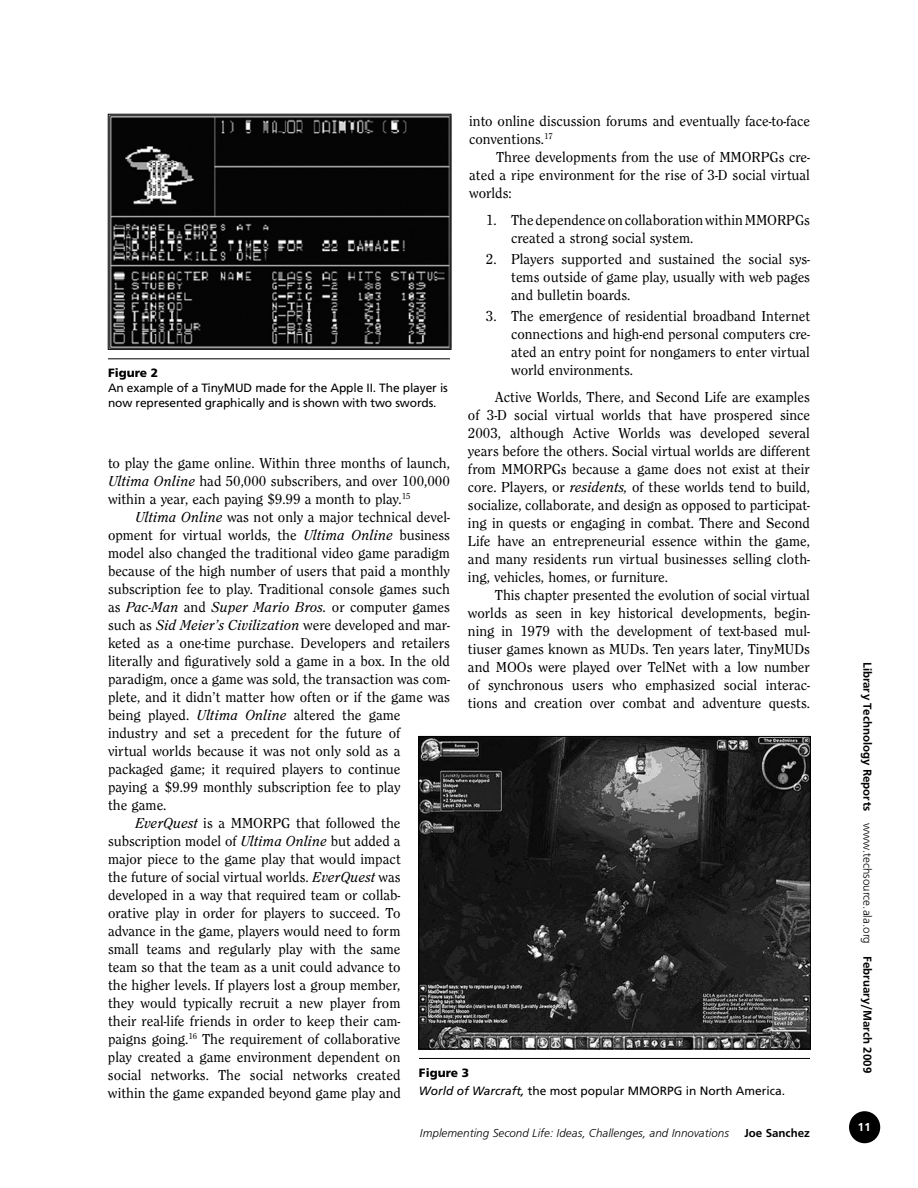
<style>
.page{position:relative;width:918px;height:1188px;background:#fff}
.page>*{position:absolute;margin:0;border:0;box-sizing:border-box;transform-origin:0 0}
.t1{font:15px/18px "Clearface Regular DTC";color:#000;text-align:justify}
.t2{font:15px "Clearface Regular Italic DTC";color:#000}
.t3{font:12px/15px "Frutiger";letter-spacing:-.01em;color:#000}
.t4{font:12px "Frugal Sans Bold DTC";color:#000}
.t5{font:12px "Frugal Sans Light Italic DTC";color:#000}
.t6{font:900 12px "Frutiger";color:#000}
.t7{font:12px "Frugal Sans Bold DTC";color:#fff}
.s1{font-family:"Clearface Regular Italic DTC"}
.s2{font-family:"Clearface Regular DTC"}
.s3{font-weight:900}
.s4{font-style:italic}
.s5{font-family:"Frugal Sans Light DTC"}
</style>
<div class="page">
<div style="left:850px;top:1112px;width:29px;height:31px;background:#000;border-radius:50%"></div>
<div style="left:849px;top:1111px;width:31px;height:32px;border:2px solid #000;border-radius:50%"></div>
<img style="left:110px;top:116px;width:339px;height:232px">
<div style="left:108px;top:114px;width:343px;height:236px;border:1px solid #000"></div>
<img style="left:420px;top:738px;width:389px;height:309px">
<div style="left:418px;top:736px;width:393px;height:313px;border:1px solid #000"></div>
<hr style="left:108px;top:359px;width:342px;height:1px;background:#000">
<hr style="left:419px;top:1058px;width:391px;height:1px;background:#000">
<p class="t1" style="left:469px;top:112px;width:342px">into online discussion forums and eventually face-to-face conventions.<sup>17</sup></p>
<p class="t1" style="left:469px;top:148px;width:342px;text-indent:27px">Three developments from the use of MMORPGs cre&shy;ated a ripe environment for the rise of 3-D social virtual worlds:</p>
<p class="t1" style="left:511px;top:211px;width:300px;text-indent:-25px">1. The dependence on collaboration within MMORPGs created a strong social system.</p>
<p class="t1" style="left:511px;top:250px;width:300px;text-indent:-25px">2. Players supported and sustained the social sys&shy;tems outside of game play, usually with web pages and bulletin boards.</p>
<p class="t1" style="left:511px;top:307px;width:300px;text-indent:-25px">3. The emergence of residential broadband Internet connections and high-end personal computers cre&shy;ated an entry point for nongamers to enter virtual world environments.</p>
<p class="t1" style="left:468px;top:388px;width:344px;text-indent:27px">Active Worlds, There, and Second Life are examples of 3-D social virtual worlds that have prospered since 2003, although Active Worlds was developed several years before the others. Social virtual worlds are different from MMORPGs because a game does not exist at their core. Players, or <span class="s1">residents,</span> of these worlds tend to build, socialize, collaborate, and design as opposed to participat&shy;ing in quests or engaging in combat. There and Second Life have an entrepreneurial essence within the game, and many residents run virtual businesses selling cloth&shy;ing, vehicles, homes, or furniture.</p>
<p class="t1" style="left:468px;top:586px;width:344px;text-indent:27px">This chapter presented the evolution of social virtual worlds as seen in key historical developments, begin&shy;ning in 1979 with the development of text-based mul&shy;tiuser games known as MUDs. Ten years later, TinyMUDs and MOOs were played over TelNet with a low number of synchronous users who emphasized social interac&shy;tions and creation over combat and adventure quests.</p>
<p class="t6" style="left:108px;top:366px;width:52px">Figure 2</p>
<p class="t3" style="left:108px;top:380px;width:341px">An example of a TinyMUD made for the Apple II. The player is now represented graphically and is shown with two swords.</p>
<p class="t1" style="left:108px;top:453px;width:343px">to play the game online. Within three months of launch, <span class="s1">Ultima Online</span> had 50,000 subscribers, and over 100,000 within a year, each paying $9.99 a month to play.<sup>15</sup></p>
<p class="t1" style="left:108px;top:507px;width:344px;text-indent:27px"><span class="s1">Ultima Online</span> was not only a major technical devel&shy;opment for virtual worlds, the <span class="s1">Ultima Online</span> business model also changed the traditional video game paradigm because of the high number of users that paid a monthly subscription fee to play. Traditional console games such</p>
<p class="t2" style="left:108px;top:598px;width:344px"><span class="s2">as</span> Pac-Man <span class="s2">and</span> Super Mario Bros. <span class="s2">or computer games</span></p>
<p class="t1" style="left:108px;top:615px;width:344px">such as <span class="s1">Sid Meier’s Civilization</span> were developed and mar-</p>
<p class="t1" style="left:108px;top:633px;width:343px">keted as a one-time purchase. Developers and retailers</p>
<p class="t1" style="left:108px;top:651px;width:343px">literally and figuratively sold a game in a box. In the old</p>
<p class="t1" style="left:108px;top:669px;width:343px">paradigm, once a game was sold, the transaction was com-</p>
<p class="t1" style="left:108px;top:687px;width:344px">plete, and it didn’t matter how often or if the game was</p>
<p class="t1" style="left:108px;top:705px;width:294px">being played. <span class="s1">Ultima Online</span> altered the game</p>
<p class="t1" style="left:108px;top:723px;width:294px">industry and set a precedent for the future of</p>
<p class="t1" style="left:108px;top:741px;width:294px">virtual worlds because it was not only sold as a</p>
<p class="t1" style="left:108px;top:759px;width:294px">packaged game; it required players to continue</p>
<p class="t1" style="left:108px;top:777px;width:294px">paying a $9.99 monthly subscription fee to play</p>
<p class="t1" style="left:108px;top:795px;width:60px">the game.</p>
<p class="t1" style="left:135px;top:813px;width:267px"><span class="s1">EverQuest</span> is a MMORPG that followed the</p>
<p class="t1" style="left:108px;top:831px;width:294px">subscription model of <span class="s1">Ultima Online</span> but added a</p>
<p class="t1" style="left:108px;top:849px;width:294px">major piece to the game play that would impact</p>
<p class="t1" style="left:108px;top:867px;width:294px">the future of social virtual worlds. <span class="s1">EverQuest</span> was</p>
<p class="t1" style="left:108px;top:885px;width:294px">developed in a way that required team or collab-</p>
<p class="t1" style="left:108px;top:903px;width:294px">orative play in order for players to succeed. To</p>
<p class="t1" style="left:108px;top:921px;width:294px">advance in the game, players would need to form</p>
<p class="t1" style="left:108px;top:939px;width:294px">small teams and regularly play with the same</p>
<p class="t1" style="left:108px;top:957px;width:294px">team so that the team as a unit could advance to</p>
<p class="t1" style="left:108px;top:975px;width:294px">the higher levels. If players lost a group member,</p>
<p class="t1" style="left:108px;top:993px;width:294px">they would typically recruit a new player from</p>
<p class="t1" style="left:108px;top:1011px;width:294px">their real-life friends in order to keep their cam-</p>
<p class="t1" style="left:108px;top:1029px;width:294px">paigns going.<sup>16</sup> The requirement of collaborative</p>
<p class="t1" style="left:108px;top:1047px;width:294px">play created a game environment dependent on</p>
<p class="t1" style="left:108px;top:1065px;width:294px">social networks. The social networks created</p>
<p class="t1" style="left:108px;top:1083px;width:294px">within the game expanded beyond game play and</p>
<p class="t3" style="left:419px;top:1064px;width:368px;line-height:18px"><span class="s3">Figure 3<br></span><span class="s4">World of Warcraft,</span> the most popular MMORPG in North America.</p>
<p class="t5" style="left:420px;top:1126px;width:311px">Implementing Second Life: Ideas, Challenges, and Innovations</p>
<p class="t4" style="left:744px;top:1126px;width:67px">Joe Sanchez</p>
<p class="t4" style="left:874px;top:662px;width:413px;rotate:90deg">Library Technology Reports <span class="s5">www.techsource.ala.org</span> February/March 2009</p>
<p class="t7" style="left:858px;top:1120px;width:14px">11</p>
</div>
